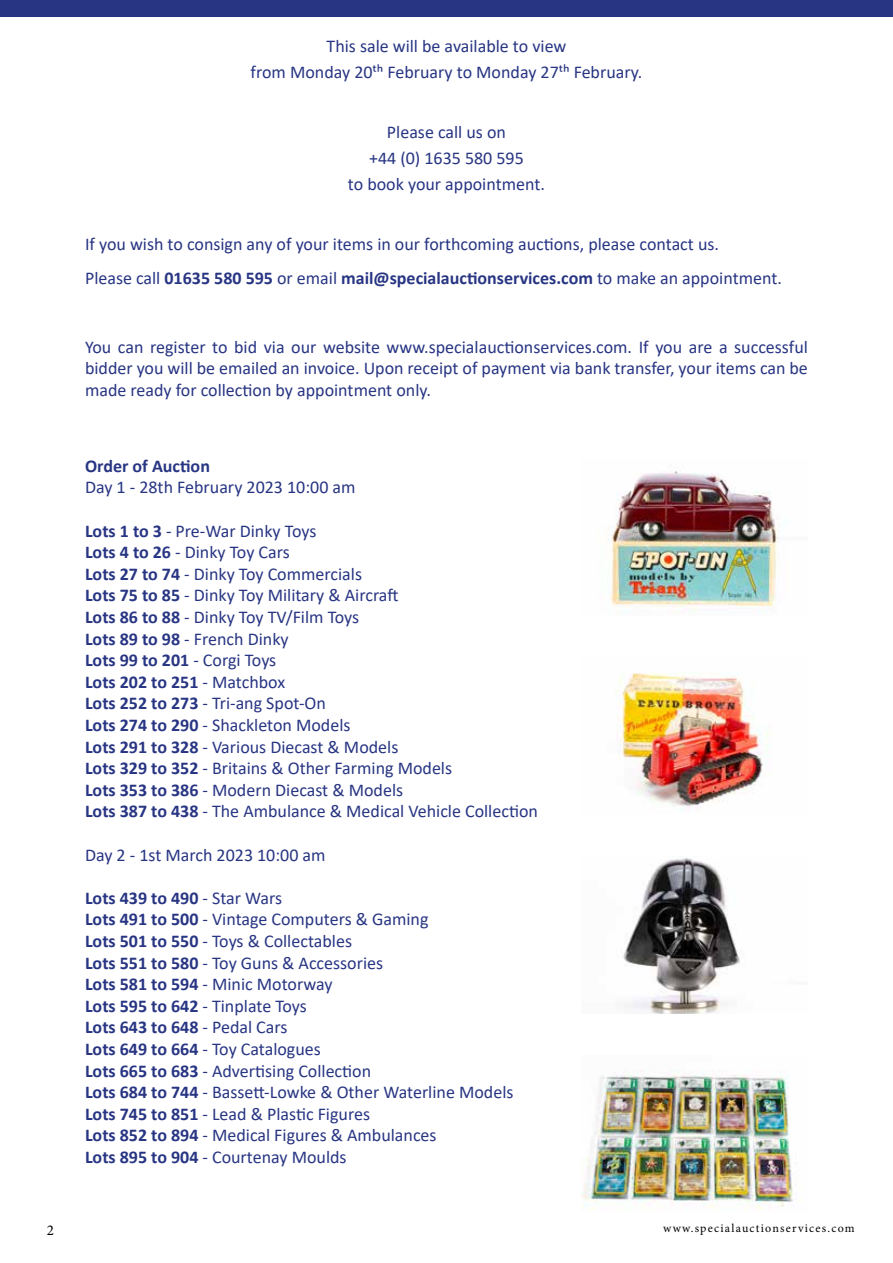
<style>
.page{position:relative;width:893px;height:1263px;background:#fff}
.page>*{position:absolute;margin:0;border:0;box-sizing:border-box;transform-origin:0 0}
.t1{font:18px/21.6px "Calibri";color:#283583}
.t2{font:700 18px "Calibri";color:#283583}
.t3{font:15px "Minion Pro";color:#000}
.t4{font:12px "Minion Pro";letter-spacing:.1em;color:#000}
.s1{font-weight:700}
</style>
<div class="page">
<div style="left:0;top:0;width:893px;height:17px;background:#283583"></div>
<img style="left:608px;top:465px;width:172px;height:147px">
<img style="left:616px;top:672px;width:155px;height:139px">
<img style="left:622px;top:857px;width:122px;height:157px">
<img style="left:581px;top:1070px;width:215px;height:140px">
<p class="t1" style="left:251px;top:32px;width:393px;line-height:25.8px;text-align:center">This sale will be available to view<br>from Monday 20th February to Monday 27th February.</p>
<p class="t1" style="left:348px;top:119px;width:199px;line-height:25.8px;text-align:center">Please call us on<br>+44 (0) 1635 580 595<br>to book your appointment.</p>
<p class="t1" style="left:85px;top:226px;width:698px;line-height:34.3px">If you wish to consign any of your items in our forthcoming auctions, please contact us.<br>Please call <span class="s1">01635 580 595</span> or email <span class="s1">mail@specialauctionservices.com</span> to make an appointment.</p>
<p class="t1" style="left:85px;top:336px;width:724px;text-align:justify">You can register to bid via our website www.specialauctionservices.com. If you are a successful bidder you will be emailed an invoice. Upon receipt of payment via bank transfer, your items can be made ready for collection by appointment only.</p>
<p class="t2" style="left:85px;top:453px;width:126px">Order of Auction</p>
<p class="t1" style="left:85px;top:476px;width:272px">Day 1 - 28th February 2023 10:00 am</p>
<p class="t1" style="left:85px;top:519px;width:454px"><span class="s1">Lots 1 to 3</span> - Pre-War Dinky Toys<br><span class="s1">Lots 4 to 26</span> - Dinky Toy Cars<br><span class="s1">Lots 27 to 74</span> - Dinky Toy Commercials<br><span class="s1">Lots 75 to 85</span> - Dinky Toy Military &amp; Aircraft<br><span class="s1">Lots 86 to 88</span> - Dinky Toy TV/Film Toys<br><span class="s1">Lots 89 to 98</span> - French Dinky<br><span class="s1">Lots 99 to 201</span> - Corgi Toys<br><span class="s1">Lots 202 to 251</span> - Matchbox<br><span class="s1">Lots 252 to 273</span> - Tri-ang Spot-On<br><span class="s1">Lots 274 to 290</span> - Shackleton Models<br><span class="s1">Lots 291 to 328</span> - Various Diecast &amp; Models<br><span class="s1">Lots 329 to 352</span> - Britains &amp; Other Farming Models<br><span class="s1">Lots 353 to 386</span> - Modern Diecast &amp; Models<br><span class="s1">Lots 387 to 438</span> - The Ambulance &amp; Medical Vehicle Collection</p>
<p class="t1" style="left:85px;top:843px;width:242px">Day 2 - 1st March 2023 10:00 am</p>
<p class="t1" style="left:85px;top:886px;width:430px"><span class="s1">Lots 439 to 490</span> - Star Wars<br><span class="s1">Lots 491 to 500</span> - Vintage Computers &amp; Gaming<br><span class="s1">Lots 501 to 550</span> - Toys &amp; Collectables<br><span class="s1">Lots 551 to 580</span> - Toy Guns &amp; Accessories<br><span class="s1">Lots 581 to 594</span> - Minic Motorway<br><span class="s1">Lots 595 to 642</span> - Tinplate Toys<br><span class="s1">Lots 643 to 648</span> - Pedal Cars<br><span class="s1">Lots 649 to 664</span> - Toy Catalogues<br><span class="s1">Lots 665 to 683</span> - Advertising Collection<br><span class="s1">Lots 684 to 744</span> - Bassett-Lowke &amp; Other Waterline Models <span class="s1">Lots 745 to 851</span> - Lead &amp; Plastic Figures<br><span class="s1">Lots 852 to 894</span> - Medical Figures &amp; Ambulances<br><span class="s1">Lots 895 to 904</span> - Courtenay Moulds</p>
<p class="t3" style="left:47px;top:1220px;width:9px">2</p>
<p class="t4" style="left:663px;top:1220px;width:193px">www.specialauctionservices.com</p>
</div>
